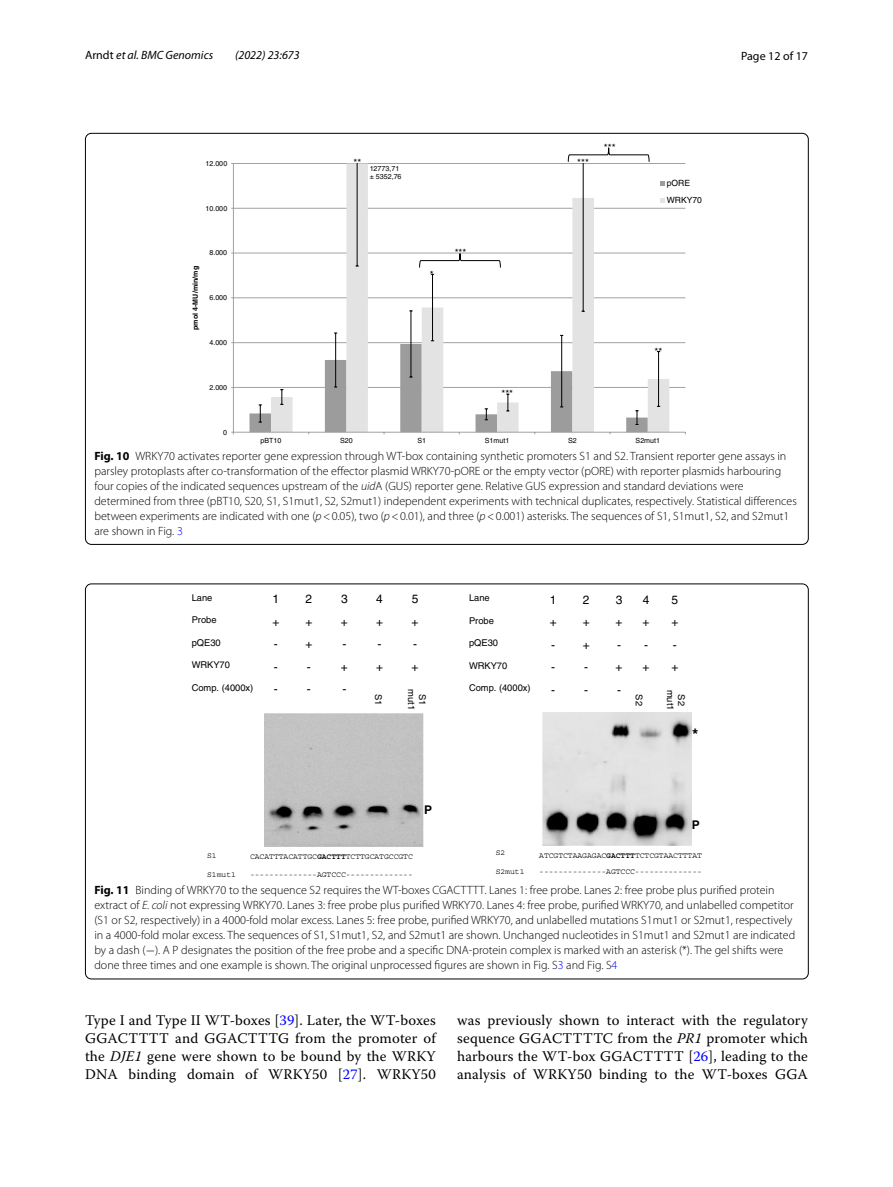
<style>
.page{position:relative;width:893px;height:1187px;background:#fff}
.page>*{position:absolute;margin:0;border:0;box-sizing:border-box;transform-origin:0 0}
.t1{font:15.9px "Helvetica Bold 7";color:#000}
.t2{font:14.7px/18px "Warnock Pro";letter-spacing:.01em;color:#000;text-align:justify}
.t3{font:300 12px/15px "Myriad Pro";color:#000}
.t4{font:12px "Helvetica 9";color:#000}
.t5{font:italic 12px "Myriad Pro";color:#000}
.t6{font:12px "Myriad Pro";color:#000}
.t7{font:12px "Helvetica Bold 7";color:#000}
.t8{font:10.05px "Helvetica 8";color:#000}
.t9{font:9.3px/11.1px "Helvetica 9";color:#000;text-align:center}
.t10{font:8.55px/17px "Helvetica 8";color:#000}
.t11{font:7.95px "Courier 8";color:#000}
.t12{font:7.05px/8.1px "Helvetica 8";color:#000}
.t13{font:7.05px "Helvetica Bold 8";letter-spacing:.005em;color:#000}
.s1{font-style:normal}
.s2{font-weight:700}
.s3{font-style:italic}
.s4{color:#00f}
.s5{font-family:"Courier Bold 8"}
.s6{font-family:"MTSY";font-weight:400}
</style>
<div class="page">
<hr style="left:233px;top:387px;width:452px;height:1px;background:#a1a2a2">
<hr style="left:233px;top:342px;width:452px;height:1px;background:#a1a2a2">
<hr style="left:233px;top:297px;width:452px;height:1px;background:#a1a2a2">
<hr style="left:233px;top:253px;width:452px;height:1px;background:#a1a2a2">
<hr style="left:233px;top:208px;width:452px;height:1px;background:#a1a2a2">
<hr style="left:233px;top:163px;width:452px;height:1px;background:#a1a2a2">
<svg style="left:271px;top:163px;width:398px;height:269px"></svg>
<hr style="left:411px;top:311px;width:1px;height:66px;background:#000">
<hr style="left:357px;top:163px;width:1px;height:103px;background:#000">
<hr style="left:432px;top:274px;width:1px;height:67px;background:#000">
<hr style="left:583px;top:163px;width:1px;height:148px;background:#000">
<hr style="left:658px;top:351px;width:1px;height:55px;background:#000">
<hr style="left:233px;top:163px;width:1px;height:269px;background:#a1a2a2">
<hr style="left:233px;top:432px;width:452px;height:1px;background:#a1a2a2">
<svg style="left:249px;top:333px;width:399px;height:101px"></svg>
<svg style="left:660px;top:181px;width:5px;height:4px"></svg>
<svg style="left:660px;top:198px;width:5px;height:4px"></svg>
<svg style="left:419px;top:147px;width:231px;height:121px"></svg>
<img style="left:264px;top:713px;width:428px;height:133px">
<p class="t5" style="left:85px;top:48px;width:130px"><span class="s1">Arndt</span> et al. BMC Genomics</p>
<p class="t5" style="left:235px;top:48px;width:66px">(2022) 23:673</p>
<p class="t6" style="left:741px;top:48px;width:68px">Page 12 of 17</p>
<p class="t12" style="left:205px;top:159px;width:23px">12.000</p>
<p class="t12" style="left:205px;top:204px;width:23px">10.000</p>
<p class="t13" style="left:191px;top:330px;width:65px;rotate:-90deg">pmol 4-MU/min/mg</p>
<p class="t12" style="left:209px;top:249px;width:19px">8.000</p>
<p class="t12" style="left:209px;top:293px;width:19px">6.000</p>
<p class="t12" style="left:209px;top:338px;width:19px">4.000</p>
<p class="t12" style="left:209px;top:383px;width:19px">2.000</p>
<p class="t12" style="left:223px;top:428px;width:5px">0</p>
<p class="t8" style="left:353px;top:157px;width:9px">**</p>
<p class="t12" style="left:370px;top:164px;width:33px">12773,71 ± 5352,76</p>
<p class="t8" style="left:430px;top:268px;width:5px">*</p>
<p class="t8" style="left:455px;top:246px;width:13px">***</p>
<p class="t8" style="left:501px;top:388px;width:13px">***</p>
<p class="t8" style="left:577px;top:157px;width:13px">***</p>
<p class="t8" style="left:604px;top:141px;width:13px">***</p>
<p class="t10" style="left:667px;top:175px;width:37px">pORE<br>WRKY70</p>
<p class="t8" style="left:655px;top:345px;width:9px">**</p>
<p class="t12" style="left:261px;top:436px;width:22px">pBT10</p>
<p class="t12" style="left:340px;top:436px;width:14px">S20</p>
<p class="t12" style="left:417px;top:436px;width:10px">S1</p>
<p class="t12" style="left:485px;top:436px;width:26px">S1mut1</p>
<p class="t12" style="left:568px;top:436px;width:10px">S2</p>
<p class="t12" style="left:636px;top:436px;width:26px">S2mut1</p>
<p class="t3" style="left:94px;top:448px;width:704px"><span class="s2">Fig. 10</span> WRKY70 activates reporter gene expression through WT-box containing synthetic promoters S1 and S2. Transient reporter gene assays in parsley protoplasts after co-transformation of the effector plasmid WRKY70-pORE or the empty vector (pORE) with reporter plasmids harbouring four copies of the indicated sequences upstream of the <span class="s3">uid</span>A (GUS) reporter gene. Relative GUS expression and standard deviations were determined from three (pBT10, S20, S1, S1mut1, S2, S2mut1) independent experiments with technical duplicates, respectively. Statistical differences between experiments are indicated with one (<span class="s3">p</span>&lt;0.05), two (<span class="s3">p</span>&lt;0.01), and three (<span class="s3">p</span>&lt;0.001) asterisks. The sequences of S1, S1mut1, S2, and S2mut1 are shown in Fig. <span class="s4">3</span></p>
<p class="t9" style="left:192px;top:592px;width:22px">Lane</p>
<p class="t4" style="left:273px;top:592px;width:8px">1</p>
<p class="t4" style="left:306px;top:592px;width:8px">2</p>
<p class="t4" style="left:341px;top:592px;width:8px">3</p>
<p class="t4" style="left:376px;top:592px;width:8px">4</p>
<p class="t4" style="left:412px;top:592px;width:8px">5</p>
<p class="t9" style="left:192px;top:614px;width:26px">Probe</p>
<p class="t4" style="left:272px;top:614px;width:8px">+</p>
<p class="t4" style="left:305px;top:614px;width:8px">+</p>
<p class="t4" style="left:341px;top:614px;width:8px">+</p>
<p class="t4" style="left:376px;top:614px;width:8px">+</p>
<p class="t4" style="left:411px;top:614px;width:8px">+</p>
<p class="t9" style="left:192px;top:637px;width:31px">pQE30</p>
<p class="t4" style="left:274px;top:637px;width:40px">- +</p>
<p class="t4" style="left:342px;top:637px;width:5px">-</p>
<p class="t4" style="left:378px;top:637px;width:5px">-</p>
<p class="t4" style="left:413px;top:637px;width:5px">-</p>
<p class="t9" style="left:192px;top:659px;width:40px">WRKY70</p>
<p class="t4" style="left:274px;top:659px;width:5px">-</p>
<p class="t4" style="left:307px;top:659px;width:5px">-</p>
<p class="t4" style="left:341px;top:659px;width:8px">+</p>
<p class="t4" style="left:376px;top:659px;width:8px">+</p>
<p class="t4" style="left:411px;top:659px;width:8px">+</p>
<p class="t9" style="left:192px;top:682px;width:63px">Comp. (4000x)</p>
<p class="t4" style="left:274px;top:682px;width:5px">-</p>
<p class="t4" style="left:307px;top:682px;width:5px">-</p>
<p class="t4" style="left:342px;top:682px;width:5px">-</p>
<p class="t9" style="left:384px;top:694px;width:13px;rotate:90deg">S1</p>
<p class="t9" style="left:428px;top:689px;width:22px;rotate:90deg">S1 mut1</p>
<p class="t7" style="left:424px;top:802px;width:9px">P</p>
<p class="t11" style="left:207px;top:851px;width:11px">S1</p>
<p class="t11" style="left:250px;top:852px;width:164px">CACATTTACATTGC<span class="s5">GACTTT</span>TCTTGCATGCCGTC</p>
<p class="t11" style="left:207px;top:870px;width:30px">S1mut1</p>
<p class="t11" style="left:250px;top:870px;width:164px">--------------AGTCCC--------------</p>
<p class="t9" style="left:469px;top:592px;width:22px">Lane</p>
<p class="t4" style="left:550px;top:592px;width:8px">1</p>
<p class="t4" style="left:583px;top:592px;width:8px">2</p>
<p class="t4" style="left:616px;top:592px;width:8px">3</p>
<p class="t4" style="left:643px;top:592px;width:8px">4</p>
<p class="t4" style="left:671px;top:592px;width:8px">5</p>
<p class="t9" style="left:469px;top:615px;width:26px">Probe</p>
<p class="t4" style="left:550px;top:615px;width:8px">+</p>
<p class="t4" style="left:583px;top:615px;width:8px">+</p>
<p class="t4" style="left:616px;top:615px;width:8px">+</p>
<p class="t4" style="left:643px;top:615px;width:8px">+</p>
<p class="t4" style="left:671px;top:615px;width:8px">+</p>
<p class="t9" style="left:469px;top:637px;width:31px">pQE30</p>
<p class="t4" style="left:551px;top:637px;width:40px">- +</p>
<p class="t4" style="left:617px;top:637px;width:32px">- -</p>
<p class="t4" style="left:673px;top:637px;width:5px">-</p>
<p class="t9" style="left:469px;top:659px;width:40px">WRKY70</p>
<p class="t4" style="left:551px;top:660px;width:5px">-</p>
<p class="t4" style="left:584px;top:660px;width:40px">- +</p>
<p class="t4" style="left:643px;top:660px;width:8px">+</p>
<p class="t4" style="left:671px;top:660px;width:8px">+</p>
<p class="t9" style="left:469px;top:682px;width:63px">Comp. (4000x)</p>
<p class="t4" style="left:551px;top:682px;width:5px">-</p>
<p class="t4" style="left:584px;top:682px;width:5px">-</p>
<p class="t4" style="left:617px;top:682px;width:5px">-</p>
<p class="t9" style="left:645px;top:694px;width:13px;rotate:90deg">S2</p>
<p class="t9" style="left:687px;top:689px;width:22px;rotate:90deg">S2 mut1</p>
<h1 class="t1" style="left:692px;top:724px;width:8px">*</h1>
<p class="t11" style="left:496px;top:848px;width:11px">S2</p>
<p class="t7" style="left:692px;top:817px;width:9px">P</p>
<p class="t11" style="left:539px;top:851px;width:164px">ATCGTCTAAGAGAC<span class="s5">GACTTT</span>TCTCGTAACTTTAT</p>
<p class="t11" style="left:496px;top:867px;width:30px">S2mut1</p>
<p class="t11" style="left:539px;top:867px;width:164px">--------------AGTCCC--------------</p>
<p class="t3" style="left:94px;top:882px;width:702px"><span class="s2">Fig. 11</span> Binding of WRKY70 to the sequence S2 requires the WT-boxes CGACTTTT. Lanes 1: free probe. Lanes 2: free probe plus purified protein extract of <span class="s3">E. coli</span> not expressing WRKY70. Lanes 3: free probe plus purified WRKY70. Lanes 4: free probe, purified WRKY70, and unlabelled competitor (S1 or S2, respectively) in a 4000-fold molar excess. Lanes 5: free probe, purified WRKY70, and unlabelled mutations S1mut1 or S2mut1, respectively in a 4000-fold molar excess. The sequences of S1, S1mut1, S2, and S2mut1 are shown. Unchanged nucleotides in S1mut1 and S2mut1 are indicated by a dash (<span class="s6">−</span>). A P designates the position of the free probe and a specific DNA-protein complex is marked with an asterisk (*). The gel shifts were done three times and one example is shown. The original unprocessed figures are shown in Fig. S<span class="s4">3</span> and Fig. S<span class="s4">4</span></p>
<p class="t2" style="left:85px;top:1010px;width:352px">Type I and Type II WT-boxes [<span class="s4">39</span>]. Later, the WT-boxes GGACTTTT and GGACTTTG from the promoter of the <span class="s3">DJE1</span> gene were shown to be bound by the WRKY DNA binding domain of WRKY50 [<span class="s4">27</span>]. WRKY50</p>
<p class="t2" style="left:457px;top:1010px;width:352px">was previously shown to interact with the regulatory sequence GGACTTTTC from the <span class="s3">PR1</span> promoter which harbours the WT-box GGACTTTT [<span class="s4">26</span>], leading to the analysis of WRKY50 binding to the WT-boxes GGA</p>
</div>
